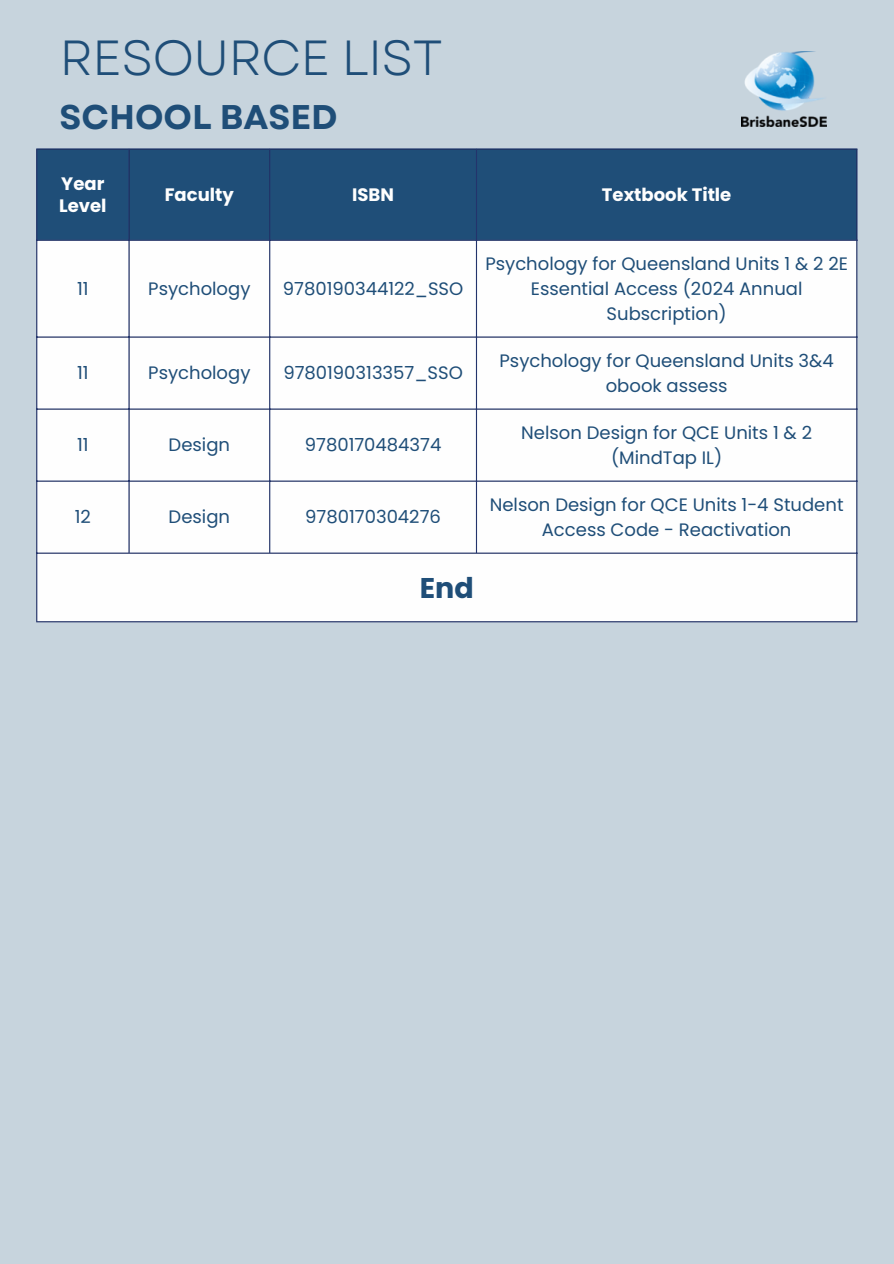
<style>
.page{position:relative;width:894px;height:1264px;background:#fff}
.page>*{position:absolute;margin:0;border:0;box-sizing:border-box;transform-origin:0 0}
.t1{font:49.2px "Garet";letter-spacing:-.02em;color:#1f4e78}
.t2{font:700 34.2px "Garet";color:#1f4e78}
.t3{font:700 28.5px "Poppins";color:#1f4e78}
.t4{font:18px/24.8px "Poppins";color:#1f4e78;text-align:center}
.t5{font:700 18px "Poppins";color:#fefefe}
.t6{font:700 18px/21.3px "Poppins";color:#fff}
</style>
<div class="page">
<div style="left:0;top:0;width:893px;height:1263px;background:#c7d4dd"></div>
<div style="left:37px;top:150px;width:819px;height:90px;background:#1f4e78"></div>
<div style="left:37px;top:241px;width:819px;height:380px;background:#fefefe"></div>
<hr style="left:36px;top:150px;width:1px;height:471px;background:#23346c">
<hr style="left:128px;top:150px;width:1px;height:402px;background:#23346c">
<hr style="left:269px;top:150px;width:1px;height:402px;background:#23346c">
<hr style="left:476px;top:150px;width:1px;height:402px;background:#23346c">
<hr style="left:856px;top:150px;width:1px;height:471px;background:#23346c">
<hr style="left:36px;top:148px;width:821px;height:2px;background:#23346c">
<hr style="left:36px;top:240px;width:821px;height:1px;background:#23346c">
<hr style="left:36px;top:336px;width:821px;height:1px;background:#23346c">
<hr style="left:36px;top:408px;width:821px;height:1px;background:#23346c">
<hr style="left:36px;top:480px;width:821px;height:1px;background:#23346c">
<hr style="left:36px;top:552px;width:821px;height:1px;background:#23346c">
<hr style="left:36px;top:621px;width:821px;height:1px;background:#23346c">
<img style="left:741px;top:51px;width:84px;height:76px">
<p class="t1" style="left:60px;top:23px;width:385px">RESOURCE LIST</p>
<p class="t2" style="left:60px;top:93px;width:279px">SCHOOL BASED</p>
<h1 class="t6" style="left:59px;top:173px;width:49px">Year<br>Level</h1>
<p class="t5" style="left:165px;top:182px;width:71px">Faculty</p>
<p class="t5" style="left:352px;top:182px;width:43px">ISBN</p>
<p class="t5" style="left:601px;top:182px;width:131px">Textbook Title</p>
<p class="t4" style="left:77px;top:276px;width:13px">11</p>
<p class="t4" style="left:148px;top:276px;width:104px">Psychology</p>
<p class="t4" style="left:283px;top:276px;width:182px">9780190344122_SSO</p>
<p class="t4" style="left:77px;top:360px;width:13px">11</p>
<p class="t4" style="left:148px;top:360px;width:104px">Psychology</p>
<p class="t4" style="left:283px;top:360px;width:181px">9780190313357_SSO</p>
<p class="t4" style="left:77px;top:432px;width:13px">11</p>
<p class="t4" style="left:169px;top:432px;width:63px">Design</p>
<p class="t4" style="left:305px;top:432px;width:138px">9780170484374</p>
<p class="t4" style="left:75px;top:504px;width:18px">12</p>
<p class="t4" style="left:169px;top:504px;width:63px">Design</p>
<p class="t4" style="left:305px;top:504px;width:137px">9780170304276</p>
<p class="t4" style="left:485px;top:251px;width:364px">Psychology for Queensland Units 1 &amp; 2 2E<br>Essential Access (2024 Annual<br>Subscription)</p>
<p class="t4" style="left:499px;top:348px;width:336px">Psychology for Queensland Units 3&amp;4 obook assess</p>
<p class="t4" style="left:521px;top:420px;width:292px">Nelson Design for QCE Units 1 &amp; 2 (MindTap IL)</p>
<p class="t4" style="left:489px;top:492px;width:355px">Nelson Design for QCE Units 1-4 Student<br>Access Code - Reactivation</p>
<p class="t3" style="left:419px;top:567px;width:55px">End</p>
</div>
